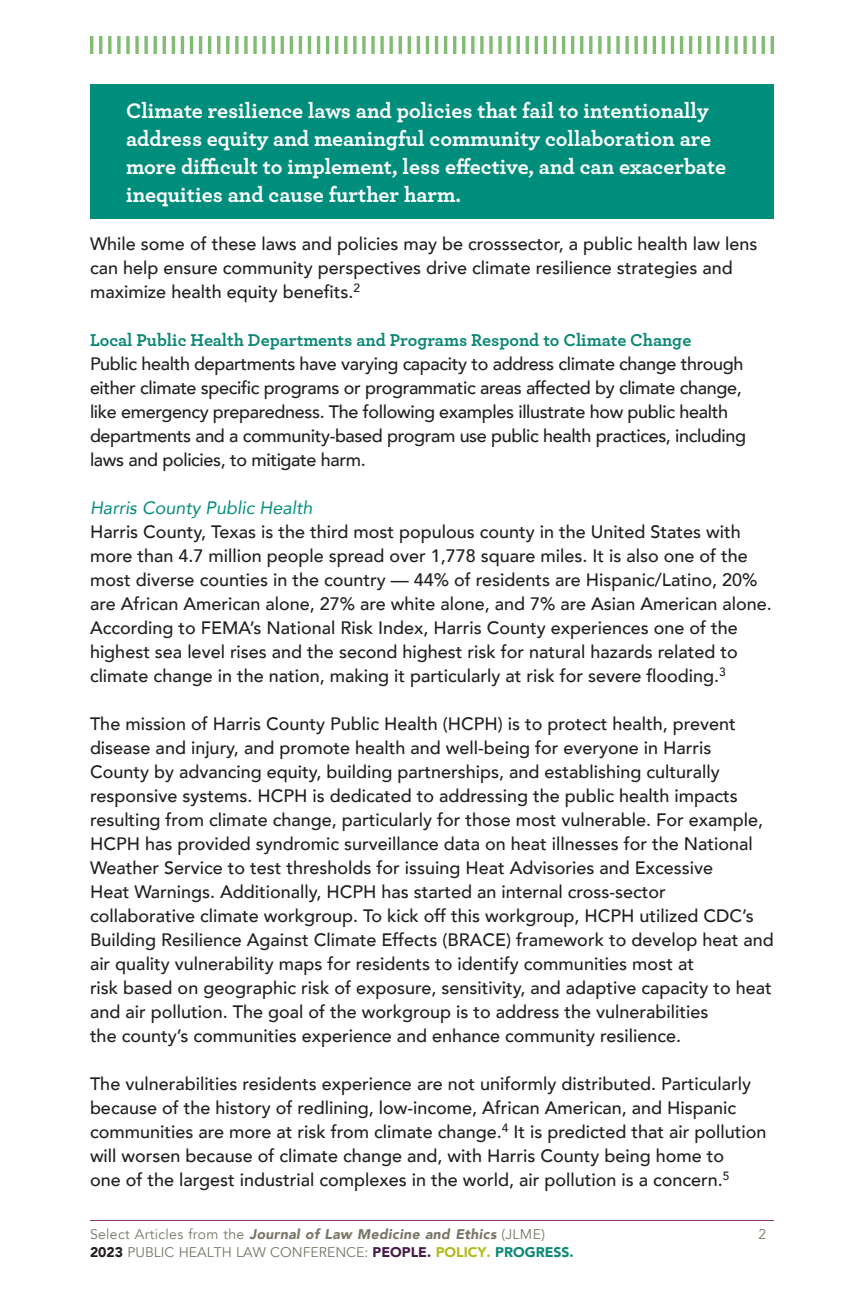
<style>
.page{position:relative;width:864px;height:1296px;background:#fff}
.page>*{position:absolute;margin:0;border:0;box-sizing:border-box;transform-origin:0 0}
.Body_text{font:700 22px/28px "Archer";color:#fff}
.Body_text-2{font:500 18px/24px "Avenir";color:#231f20}
.Body_text-3{font:500 18px/24px "Avenir";letter-spacing:-.02em;color:#231f20}
.Body_text-4{font:700 18px "Archer";color:#0c8875}
.Body_text-5{font:italic 18px "Avenir";color:#008e7c}
.t1{font:italic 900 14px "Avenir";letter-spacing:.025em;color:#787665}
.t2{font:14px "Avenir";color:#787665}
.s1{font-weight:400;font-style:normal}
.s2{font-weight:900;color:#231f20}
.s3{font-weight:900;color:#441a47}
.s4{font-weight:900;color:#b3ba1f}
.s5{font-weight:900;color:#0c8875}
</style>
<div class="page">
<hr style="left:90px;top:1220px;width:684px;height:1px;background:#8c3a6f">
<hr style="left:771px;top:36px;width:3px;height:18px;background:#80bc71">
<hr style="left:762px;top:36px;width:3px;height:18px;background:#80bc71">
<svg style="left:752px;top:36px;width:4px;height:18px"></svg>
<svg style="left:743px;top:36px;width:4px;height:18px"></svg>
<svg style="left:734px;top:36px;width:4px;height:18px"></svg>
<svg style="left:725px;top:36px;width:4px;height:18px"></svg>
<svg style="left:716px;top:36px;width:4px;height:18px"></svg>
<hr style="left:707px;top:36px;width:3px;height:18px;background:#80bc71">
<hr style="left:698px;top:36px;width:3px;height:18px;background:#80bc71">
<hr style="left:689px;top:36px;width:3px;height:18px;background:#80bc71">
<hr style="left:680px;top:36px;width:3px;height:18px;background:#80bc71">
<hr style="left:671px;top:36px;width:3px;height:18px;background:#80bc71">
<hr style="left:662px;top:36px;width:3px;height:18px;background:#80bc71">
<hr style="left:653px;top:36px;width:3px;height:18px;background:#80bc71">
<hr style="left:644px;top:36px;width:3px;height:18px;background:#80bc71">
<hr style="left:635px;top:36px;width:3px;height:18px;background:#80bc71">
<svg style="left:625px;top:36px;width:4px;height:18px"></svg>
<svg style="left:616px;top:36px;width:4px;height:18px"></svg>
<svg style="left:607px;top:36px;width:4px;height:18px"></svg>
<svg style="left:598px;top:36px;width:4px;height:18px"></svg>
<hr style="left:589px;top:36px;width:3px;height:18px;background:#80bc71">
<hr style="left:580px;top:36px;width:3px;height:18px;background:#80bc71">
<hr style="left:571px;top:36px;width:3px;height:18px;background:#80bc71">
<hr style="left:562px;top:36px;width:3px;height:18px;background:#80bc71">
<hr style="left:553px;top:36px;width:3px;height:18px;background:#80bc71">
<hr style="left:544px;top:36px;width:3px;height:18px;background:#80bc71">
<hr style="left:535px;top:36px;width:3px;height:18px;background:#80bc71">
<hr style="left:526px;top:36px;width:3px;height:18px;background:#80bc71">
<hr style="left:517px;top:36px;width:3px;height:18px;background:#80bc71">
<svg style="left:507px;top:36px;width:4px;height:18px"></svg>
<svg style="left:498px;top:36px;width:4px;height:18px"></svg>
<svg style="left:489px;top:36px;width:4px;height:18px"></svg>
<svg style="left:480px;top:36px;width:4px;height:18px"></svg>
<svg style="left:471px;top:36px;width:4px;height:18px"></svg>
<hr style="left:462px;top:36px;width:3px;height:18px;background:#80bc71">
<hr style="left:453px;top:36px;width:3px;height:18px;background:#80bc71">
<hr style="left:444px;top:36px;width:3px;height:18px;background:#80bc71">
<hr style="left:435px;top:36px;width:3px;height:18px;background:#80bc71">
<hr style="left:426px;top:36px;width:3px;height:18px;background:#80bc71">
<hr style="left:417px;top:36px;width:3px;height:18px;background:#80bc71">
<hr style="left:408px;top:36px;width:3px;height:18px;background:#80bc71">
<hr style="left:399px;top:36px;width:3px;height:18px;background:#80bc71">
<svg style="left:389px;top:36px;width:4px;height:18px"></svg>
<svg style="left:380px;top:36px;width:4px;height:18px"></svg>
<svg style="left:371px;top:36px;width:4px;height:18px"></svg>
<svg style="left:362px;top:36px;width:4px;height:18px"></svg>
<svg style="left:353px;top:36px;width:4px;height:18px"></svg>
<hr style="left:344px;top:36px;width:3px;height:18px;background:#80bc71">
<hr style="left:335px;top:36px;width:3px;height:18px;background:#80bc71">
<hr style="left:326px;top:36px;width:3px;height:18px;background:#80bc71">
<hr style="left:317px;top:36px;width:3px;height:18px;background:#80bc71">
<hr style="left:308px;top:36px;width:3px;height:18px;background:#80bc71">
<hr style="left:299px;top:36px;width:3px;height:18px;background:#80bc71">
<hr style="left:290px;top:36px;width:3px;height:18px;background:#80bc71">
<hr style="left:281px;top:36px;width:3px;height:18px;background:#80bc71">
<hr style="left:272px;top:36px;width:3px;height:18px;background:#80bc71">
<svg style="left:262px;top:36px;width:4px;height:18px"></svg>
<svg style="left:253px;top:36px;width:4px;height:18px"></svg>
<svg style="left:244px;top:36px;width:4px;height:18px"></svg>
<svg style="left:235px;top:36px;width:4px;height:18px"></svg>
<hr style="left:226px;top:36px;width:3px;height:18px;background:#80bc71">
<hr style="left:217px;top:36px;width:3px;height:18px;background:#80bc71">
<hr style="left:208px;top:36px;width:3px;height:18px;background:#80bc71">
<hr style="left:199px;top:36px;width:3px;height:18px;background:#80bc71">
<hr style="left:190px;top:36px;width:3px;height:18px;background:#80bc71">
<hr style="left:181px;top:36px;width:3px;height:18px;background:#80bc71">
<hr style="left:172px;top:36px;width:3px;height:18px;background:#80bc71">
<hr style="left:163px;top:36px;width:3px;height:18px;background:#80bc71">
<hr style="left:154px;top:36px;width:3px;height:18px;background:#80bc71">
<svg style="left:144px;top:36px;width:4px;height:18px"></svg>
<svg style="left:135px;top:36px;width:4px;height:18px"></svg>
<svg style="left:126px;top:36px;width:4px;height:18px"></svg>
<svg style="left:117px;top:36px;width:4px;height:18px"></svg>
<svg style="left:108px;top:36px;width:4px;height:18px"></svg>
<hr style="left:99px;top:36px;width:3px;height:18px;background:#80bc71">
<hr style="left:90px;top:36px;width:3px;height:18px;background:#80bc71">
<div style="left:90px;top:84px;width:684px;height:134px;background:#008e7c"></div>
<p class="Body_text" style="left:126px;top:95px;width:602px">Climate resilience laws and policies that fail to intentionally address equity and meaningful community collaboration are more difficult to implement, less effective, and can exacerbate inequities and cause further harm.</p>
<p class="Body_text-2" style="left:90px;top:231px;width:669px">While some of these laws and policies may be crosssector, a public health law lens can help ensure community perspectives drive climate resilience strategies and maximize health equity benefits.<sup>2</sup></p>
<p class="Body_text-4" style="left:90px;top:326px;width:603px">Local Public Health Departments and Programs Respond to Climate Change</p>
<p class="Body_text-3" style="left:90px;top:351px;width:658px">Public health departments have varying capacity to address climate change through either climate specific programs or programmatic areas affected by climate change, like emergency preparedness. The following examples illustrate how public health departments and a community-based program use public health practices, including laws and policies, to mitigate harm.</p>
<p class="Body_text-5" style="left:90px;top:497px;width:224px">Harris County Public Health</p>
<p class="Body_text-2" style="left:90px;top:519px;width:659px">Harris County, Texas is the third most populous county in the United States with more than 4.7 million people spread over 1,778 square miles. It is also one of the</p>
<p class="Body_text-2" style="left:90px;top:567px;width:683px">most diverse counties in the country — 44% of residents are Hispanic/Latino, 20% are African American alone, 27% are white alone, and 7% are Asian American alone.<br>According to FEMA’s National Risk Index, Harris County experiences one of the highest sea level rises and the second highest risk for natural hazards related to climate change in the nation, making it particularly at risk for severe flooding.<sup>3</sup></p>
<p class="Body_text-2" style="left:90px;top:711px;width:675px">The mission of Harris County Public Health (HCPH) is to protect health, prevent disease and injury, and promote health and well-being for everyone in Harris County by advancing equity, building partnerships, and establishing culturally responsive systems. HCPH is dedicated to addressing the public health impacts resulting from climate change, particularly for those most vulnerable. For example,</p>
<p class="Body_text-2" style="left:90px;top:831px;width:664px">HCPH has provided syndromic surveillance data on heat illnesses for the National<br>Weather Service to test thresholds for issuing Heat Advisories and Excessive</p>
<p class="Body_text-2" style="left:90px;top:879px;width:665px">Heat Warnings. Additionally, HCPH has started an internal cross-sector collaborative climate workgroup. To kick off this workgroup, HCPH utilized CDC’s</p>
<p class="Body_text-2" style="left:90px;top:927px;width:685px">Building Resilience Against Climate Effects (BRACE) framework to develop heat and air quality vulnerability maps for residents to identify communities most at</p>
<p class="Body_text-2" style="left:90px;top:975px;width:683px">risk based on geographic risk of exposure, sensitivity, and adaptive capacity to heat and air pollution. The goal of the workgroup is to address the vulnerabilities</p>
<p class="Body_text-2" style="left:90px;top:1023px;width:593px">the county’s communities experience and enhance community resilience.</p>
<p class="Body_text-2" style="left:90px;top:1071px;width:678px">The vulnerabilities residents experience are not uniformly distributed. Particularly because of the history of redlining, low-income, African American, and Hispanic communities are more at risk from climate change.<sup>4</sup> It is predicted that air pollution will worsen because of climate change and, with Harris County being home to<br>one of the largest industrial complexes in the world, air pollution is a concern.<sup>5</sup></p>
<p class="t1" style="left:90px;top:1223px;width:457px"><span class="s1">Select Articles from the</span> Journal of Law Medicine and Ethics <span class="s1">(JLME)</span></p>
<p class="t2" style="left:758px;top:1226px;width:9px">2</p>
<p class="t2" style="left:90px;top:1244px;width:485px"><span class="s2">2023</span> PUBLIC HEALTH LAW CONFERENCE: <span class="s3">PEOPLE.</span> <span class="s4">POLICY.</span> <span class="s5">PROGRESS.</span></p>
</div>
